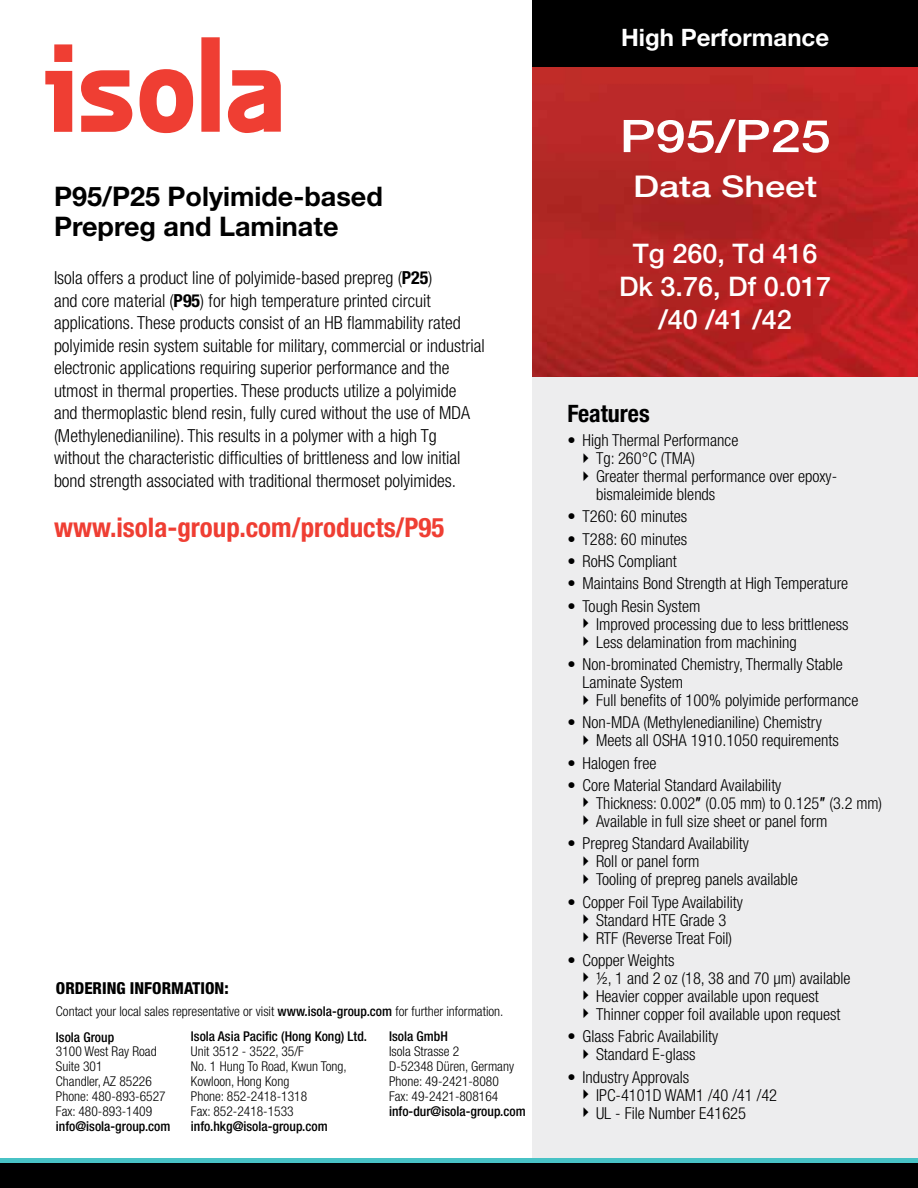
<style>
.page{position:relative;width:918px;height:1188px;background:#fff}
.page>*{position:absolute;margin:0;border:0;box-sizing:border-box;transform-origin:0 0}
.t1{font:500 45px "Helvetica Neue";color:#fff;scale:1.2 1}
.t2{font:500 30px "Helvetica Neue";color:#fff;scale:1.2 1}
.t3{font:700 27px/30px "Helvetica Neue";color:#000}
.t4{font:500 27px/33px "Helvetica Neue";color:#fff;text-align:center}
.t5{font:700 condensed 27px "Helvetica Neue";color:#ef3e33}
.t6{font:700 24px "Helvetica Neue";color:#fff}
.t7{font:700 condensed 24px "Helvetica Neue";color:#000}
.t8{font:300 condensed 18px/22.5px "Helvetica Neue";color:#000}
.t9{font:300 condensed 16.5px/18px "Helvetica Neue";color:#000}
.t10{font:800 condensed 16.5px "Helvetica Neue";color:#000}
.t11{font:300 condensed 13.5px/15px "Helvetica Neue";color:#000}
.t12{font:500 condensed 13.5px "Helvetica Neue";color:#000}
.s1{font-weight:700}
.s2{font-weight:500}
.s3{font-family:"Arial";font-weight:400;font-stretch:normal}
</style>
<div class="page">
<div style="left:532px;top:0;width:386px;height:69px;background:#000"></div>
<img style="left:532px;top:68px;width:386px;height:309px">
<div style="left:532px;top:377px;width:386px;height:811px;background:#ededee"></div>
<svg style="left:45px;top:37px;width:236px;height:96px"></svg>
<div style="left:0;top:1163px;width:918px;height:25px;background:#000"></div>
<div style="left:0;top:1158px;width:918px;height:5px;background:#48c2c5"></div>
<h3 class="t3" style="left:54px;top:180px;width:330px">P95/P25 Polyimide-based<br>Prepreg and Laminate</h3>
<p class="t8" style="left:54px;top:266px;width:432px">Isola offers a product line of polyimide-based prepreg (<span class="s1">P25</span>)<br>and core material (<span class="s1">P95</span>) for high temperature printed circuit applications. These products consist of an HB flammability rated polyimide resin system suitable for military, commercial or industrial electronic applications requiring superior performance and the utmost in thermal properties. These products utilize a polyimide<br>and thermoplastic blend resin, fully cured without the use of MDA (Methylenedianiline). This results in a polymer with a high Tg without the characteristic difficulties of brittleness and low initial bond strength associated with traditional thermoset polyimides.</p>
<h3 class="t5" style="left:54px;top:511px;width:392px">www.isola-group.com/products/P95</h3>
<p class="t10" style="left:56px;top:978px;width:174px">ORDERING INFORMATION:</p>
<p class="t11" style="left:56px;top:998px;width:449px;line-height:25.7px">Contact your local sales representative or visit <span class="s2">www.isola-group.com</span> for further information.<br><span class="s2">Isola Group</span></p>
<p class="t11" style="left:56px;top:1044px;width:111px">3100 West Ray Road<br>Suite 301<br>Chandler, AZ 85226<br>Phone: 480-893-6527<br>Fax: 480-893-1409</p>
<p class="t12" style="left:56px;top:1119px;width:116px">info@isola-group.com</p>
<p class="t12" style="left:389px;top:1029px;width:60px">Isola GmbH</p>
<p class="t11" style="left:389px;top:1044px;width:126px">Isola Strasse 2<br>D-52348 Düren, Germany<br>Phone: 49-2421-8080<br>Fax: 49-2421-808164</p>
<p class="t12" style="left:389px;top:1104px;width:138px">info-dur@isola-group.com</p>
<p class="t12" style="left:191px;top:1029px;width:178px">Isola Asia Pacific (Hong Kong) Ltd.</p>
<p class="t11" style="left:191px;top:1044px;width:157px">Unit 3512 - 3522, 35/F<br>No. 1 Hung To Road, Kwun Tong,<br>Kowloon, Hong Kong<br>Phone: 852-2418-1318<br>Fax: 852-2418-1533</p>
<p class="t12" style="left:191px;top:1119px;width:138px">info.hkg@isola-group.com</p>
<h3 class="t6" style="left:621px;top:23px;width:209px">High Performance</h3>
<h1 class="t1" style="left:620px;top:109px;width:177px">P95/P25</h1>
<h2 class="t2" style="left:633px;top:169px;width:155px">Data Sheet</h2>
<h3 class="t4" style="left:619px;top:236px;width:214px">Tg 260, Td 416<br>Dk 3.76, Df 0.017 /40 /41 /42</h3>
<h3 class="t7" style="left:568px;top:399px;width:84px">Features</h3>
<p class="t9" style="left:596px;top:431px;width:243px;text-indent:-29px">• High Thermal Performance<br>Tg: 260°C (TMA)<br>Greater thermal performance over epoxy&shy;bismaleimide blends</p>
<p class="t9" style="left:568px;top:507px;width:121px">• T260: 60 minutes</p>
<p class="t9" style="left:568px;top:530px;width:121px">• T288: 60 minutes</p>
<p class="t9" style="left:568px;top:552px;width:111px">• RoHS Compliant</p>
<p class="t9" style="left:568px;top:574px;width:282px">• Maintains Bond Strength at High Temperature</p>
<p class="t9" style="left:596px;top:597px;width:254px;text-indent:-28px">• Tough Resin System<br>Improved processing due to less brittleness<br>Less delamination from machining</p>
<p class="t9" style="left:583px;top:655px;width:262px;text-indent:-15px">• Non-brominated Chemistry, Thermally Stable<br>Laminate System</p>
<p class="t9" style="left:596px;top:691px;width:264px">Full benefits of 100% polyimide performance</p>
<p class="t9" style="left:596px;top:713px;width:244px;text-indent:-28px">• Non-MDA (Methylenedianiline) Chemistry<br>Meets all OSHA 1910.1050 requirements</p>
<p class="t9" style="left:568px;top:754px;width:90px">• Halogen free</p>
<p class="t9" style="left:596px;top:776px;width:288px;text-indent:-28px">• Core Material Standard Availability<br>Thickness: 0.002<span class="s3">″</span> (0.05 mm) to 0.125<span class="s3">″</span> (3.2 mm)<br>Available in full size sheet or panel form</p>
<p class="t9" style="left:596px;top:834px;width:203px;text-indent:-28px">• Prepreg Standard Availability<br>Roll or panel form<br>Tooling of prepreg panels available</p>
<p class="t9" style="left:596px;top:893px;width:148px;text-indent:-28px">• Copper Foil Type Availability<br>Standard HTE Grade 3<br>RTF (Reverse Treat Foil)</p>
<p class="t9" style="left:596px;top:951px;width:256px;text-indent:-28px">• Copper Weights<br>½, 1 and 2 oz (18, 38 and 70 µm) available Heavier copper available upon request Thinner copper foil available upon request</p>
<p class="t9" style="left:568px;top:1027px;width:152px;text-align:center">• Glass Fabric Availability<br>Standard E-glass</p>
<p class="t9" style="left:596px;top:1068px;width:183px;text-indent:-28px">• Industry Approvals<br>IPC-4101D WAM1 /40 /41 /42<br>UL - File Number E41625</p>
</div>
